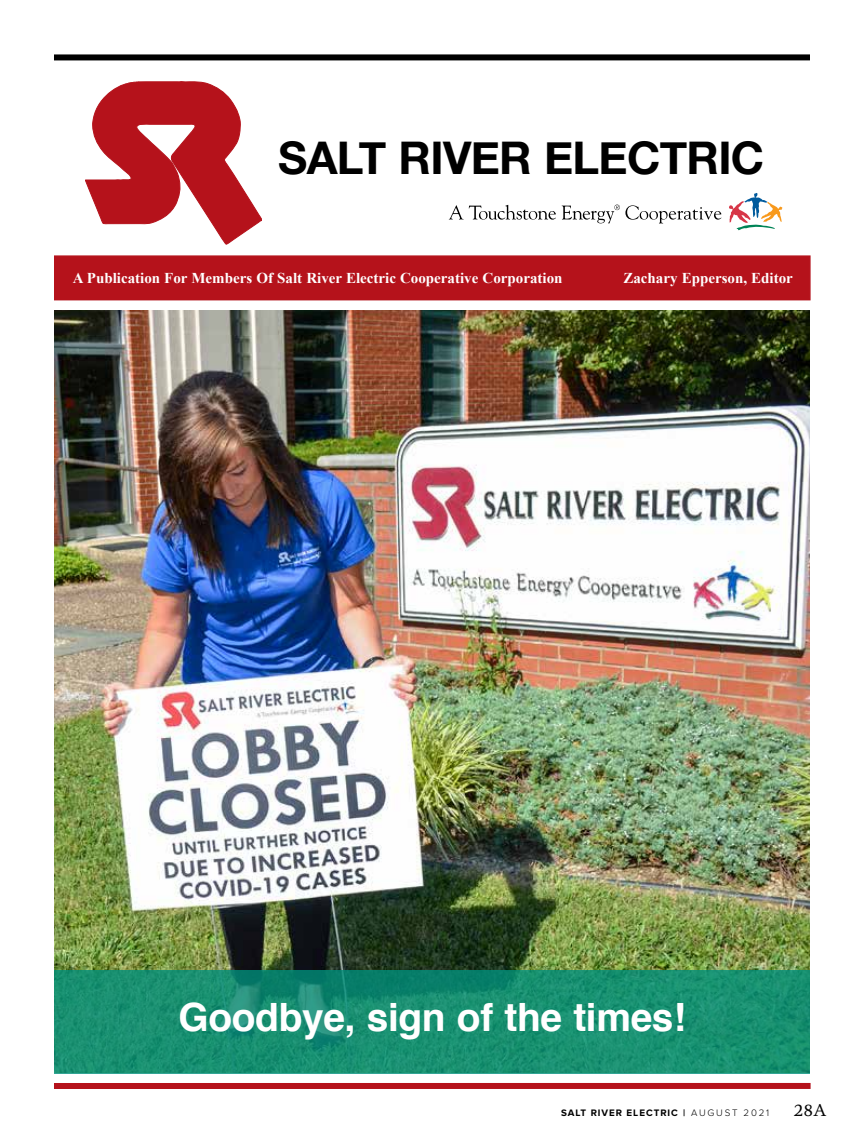
<style>
.page{position:relative;width:864px;height:1134px;background:#fff}
.page>*{position:absolute;margin:0;border:0;box-sizing:border-box;transform-origin:0 0}
.t1{font:700 45px "Helvetica Neue";letter-spacing:-.015em;color:#000}
.t2{font:700 39px "Helvetica";letter-spacing:-.01em;color:#fff}
.t3{font:18px "Ashbury";color:#000}
.t4{font:700 15px "Times New Roman";color:#fff}
.t5{font:700 9.75px "Proxima Nova";letter-spacing:.1em;color:#000}
.s1{font-weight:300}
</style>
<div class="page">
<svg style="left:729px;top:193px;width:54px;height:38px"></svg>
<svg style="left:449px;top:205px;width:107px;height:15px"></svg>
<svg style="left:562px;top:205px;width:159px;height:18px"></svg>
<div style="left:54px;top:54px;width:756px;height:6px;background:#000"></div>
<svg style="left:86px;top:82px;width:176px;height:162px"></svg>
<div style="left:54px;top:255px;width:757px;height:45px;background:#b5121b;border:2px solid #b5121b"></div>
<div style="left:54px;top:1083px;width:757px;height:6px;background:#b5121b"></div>
<img style="left:54px;top:311px;width:756px;height:659px">
<svg style="left:54px;top:970px;width:756px;height:104px;background:#178e70"></svg>
<h1 class="t1" style="left:278px;top:123px;width:488px">SALT RIVER ELECTRIC</h1>
<p class="t4" style="left:73px;top:267px;width:491px">A Publication For Members Of Salt River Electric Cooperative Corporation</p>
<p class="t4" style="left:623px;top:267px;width:171px">Zachary Epperson, Editor</p>
<h2 class="t2" style="left:178px;top:986px;width:509px">Goodbye, sign of the times!</h2>
<p class="t5" style="left:561px;top:1107px;width:210px">SALT RIVER ELECTRIC | <span class="s1">AUGUST 2021</span></p>
<p class="t3" style="left:794px;top:1099px;width:34px">28A</p>
</div>
